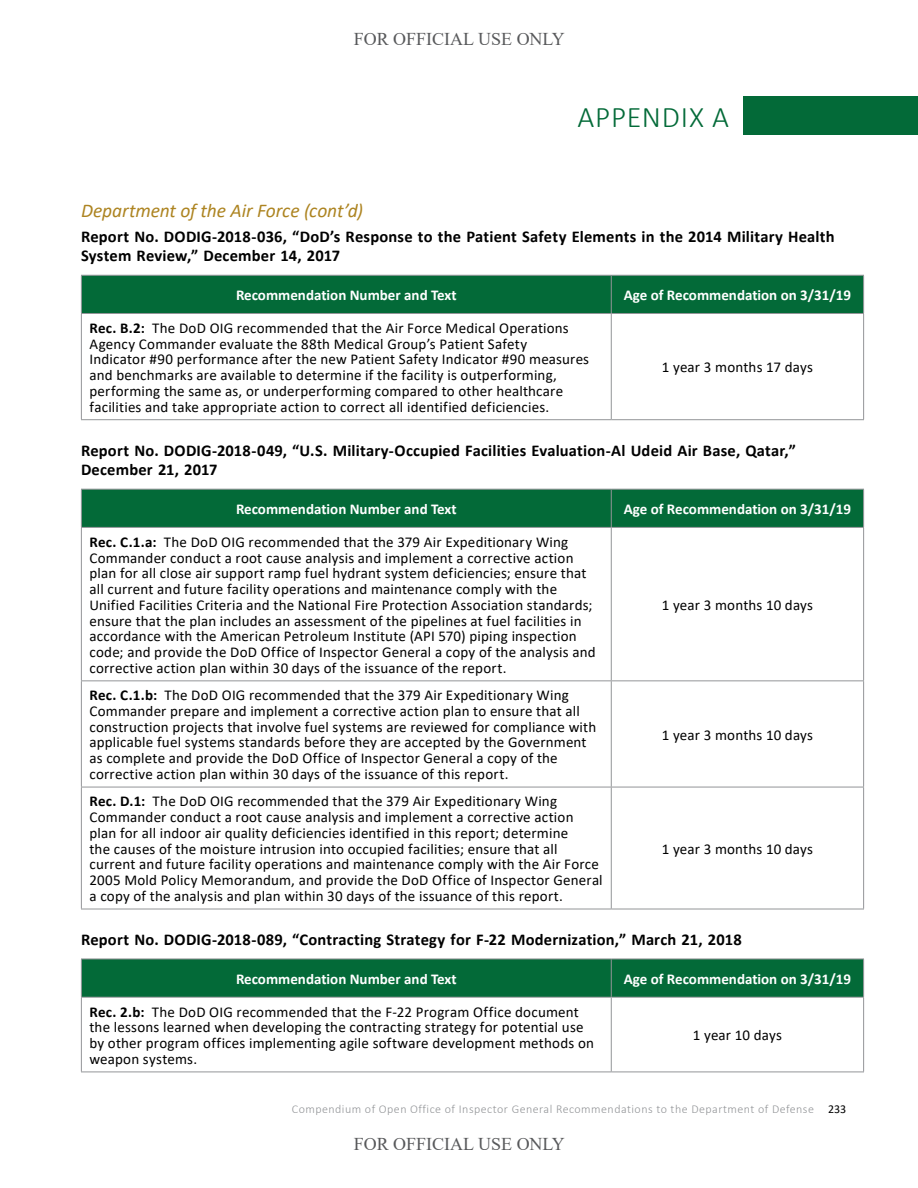
<style>
.page{position:relative;width:918px;height:1188px;background:#fff}
.page>*{position:absolute;margin:0;border:0;box-sizing:border-box;transform-origin:0 0}
.t1{font:300 30px "Calibri";letter-spacing:.025em;color:#036a38}
.t2{font:italic 19.5px "Calibri";letter-spacing:-.005em;color:#ad8421}
.t3{font:18px "Times New Roman";color:#58595b}
.Body_Bold_Not_Indent{font:700 16.5px/19.5px "Calibri";letter-spacing:.01em;color:#000}
.Table_-_Body_L_Rec_B{font:15px/15.8px "Calibri";letter-spacing:.015em;color:#000}
.Table_Header_1_REVER{font:700 15px "Calibri";color:#fff}
.t4{font:300 12px "Calibri";letter-spacing:.04em;color:#939598}
.s1{font-weight:700}
.s2{font-weight:400;color:#000}
</style>
<div class="page">
<div style="left:743px;top:96px;width:175px;height:39px;background:#036a38"></div>
<div style="left:82px;top:276px;width:781px;height:37px;background:#036a38"></div>
<hr style="left:81px;top:275px;width:530px;height:1px;background:#939598">
<hr style="left:81px;top:276px;width:1px;height:37px;background:#939598">
<hr style="left:611px;top:275px;width:253px;height:1px;background:#939598">
<hr style="left:611px;top:276px;width:1px;height:37px;background:#939598">
<hr style="left:863px;top:276px;width:1px;height:37px;background:#939598">
<hr style="left:81px;top:313px;width:530px;height:1px;background:#939598">
<hr style="left:81px;top:314px;width:1px;height:105px;background:#939598">
<hr style="left:611px;top:313px;width:253px;height:1px;background:#939598">
<hr style="left:611px;top:314px;width:1px;height:105px;background:#939598">
<hr style="left:863px;top:314px;width:1px;height:105px;background:#939598">
<hr style="left:81px;top:419px;width:530px;height:1px;background:#939598">
<hr style="left:611px;top:419px;width:253px;height:1px;background:#939598">
<div style="left:82px;top:490px;width:781px;height:37px;background:#036a38"></div>
<svg style="left:82px;top:528px;width:781px;height:381px"></svg>
<hr style="left:81px;top:489px;width:530px;height:1px;background:#939598">
<hr style="left:81px;top:490px;width:1px;height:37px;background:#939598">
<hr style="left:611px;top:489px;width:253px;height:1px;background:#939598">
<hr style="left:611px;top:490px;width:1px;height:37px;background:#939598">
<hr style="left:863px;top:490px;width:1px;height:37px;background:#939598">
<hr style="left:81px;top:527px;width:530px;height:1px;background:#939598">
<hr style="left:81px;top:528px;width:1px;height:152px;background:#939598">
<hr style="left:611px;top:527px;width:253px;height:1px;background:#939598">
<hr style="left:611px;top:528px;width:1px;height:152px;background:#939598">
<hr style="left:863px;top:528px;width:1px;height:152px;background:#939598">
<hr style="left:81px;top:680px;width:530px;height:1px;background:#939598">
<hr style="left:81px;top:681px;width:1px;height:106px;background:#939598">
<hr style="left:611px;top:680px;width:253px;height:1px;background:#939598">
<hr style="left:611px;top:681px;width:1px;height:106px;background:#939598">
<hr style="left:863px;top:681px;width:1px;height:106px;background:#939598">
<hr style="left:81px;top:787px;width:530px;height:1px;background:#939598">
<hr style="left:81px;top:787px;width:1px;height:122px;background:#939598">
<hr style="left:611px;top:787px;width:253px;height:1px;background:#939598">
<hr style="left:611px;top:787px;width:1px;height:122px;background:#939598">
<hr style="left:863px;top:787px;width:1px;height:122px;background:#939598">
<hr style="left:81px;top:909px;width:530px;height:1px;background:#939598">
<hr style="left:611px;top:909px;width:253px;height:1px;background:#939598">
<div style="left:82px;top:960px;width:781px;height:37px;background:#036a38"></div>
<svg style="left:82px;top:998px;width:781px;height:74px"></svg>
<hr style="left:81px;top:959px;width:530px;height:1px;background:#939598">
<hr style="left:81px;top:959px;width:1px;height:38px;background:#939598">
<hr style="left:611px;top:959px;width:253px;height:1px;background:#939598">
<hr style="left:611px;top:959px;width:1px;height:38px;background:#939598">
<hr style="left:863px;top:959px;width:1px;height:38px;background:#939598">
<hr style="left:81px;top:997px;width:530px;height:1px;background:#939598">
<hr style="left:81px;top:998px;width:1px;height:74px;background:#939598">
<hr style="left:611px;top:997px;width:253px;height:1px;background:#939598">
<hr style="left:611px;top:998px;width:1px;height:74px;background:#939598">
<hr style="left:863px;top:998px;width:1px;height:74px;background:#939598">
<hr style="left:81px;top:1072px;width:530px;height:1px;background:#939598">
<hr style="left:611px;top:1072px;width:253px;height:1px;background:#939598">
<p class="t3" style="left:354px;top:26px;width:213px">FOR OFFICIAL USE ONLY</p>
<h1 class="t1" style="left:577px;top:98px;width:153px">APPENDIX A</h1>
<h2 class="t2" style="left:81px;top:197px;width:284px">Department of the Air Force (cont’d)</h2>
<p class="Body_Bold_Not_Indent" style="left:81px;top:226px;width:755px">Report No. DODIG-2018-036, “DoD’s Response to the Patient Safety Elements in the 2014 Military Health<br>System Review,” December 14, 2017</p>
<p class="Table_Header_1_REVER" style="left:236px;top:284px;width:222px">Recommendation Number and Text</p>
<p class="Table_Header_1_REVER" style="left:624px;top:284px;width:229px">Age of Recommendation on 3/31/19</p>
<p class="Table_-_Body_L_Rec_B" style="left:89px;top:320px;width:501px"><span class="s1">Rec. B.2:</span> The DoD OIG recommended that the Air Force Medical Operations Agency Commander evaluate the 88th Medical Group’s Patient Safety<br>Indicator #90 performance after the new Patient Safety Indicator #90 measures and benchmarks are available to determine if the facility is outperforming, performing the same as, or underperforming compared to other healthcare facilities and take appropriate action to correct all identified deficiencies.</p>
<p class="Table_-_Body_L_Rec_B" style="left:662px;top:359px;width:153px">1 year 3 months 17 days</p>
<p class="Body_Bold_Not_Indent" style="left:81px;top:440px;width:716px">Report No. DODIG-2018-049, “U.S. Military-Occupied Facilities Evaluation-Al Udeid Air Base, Qatar,”<br>December 21, 2017</p>
<p class="Table_Header_1_REVER" style="left:236px;top:498px;width:222px">Recommendation Number and Text</p>
<p class="Table_Header_1_REVER" style="left:624px;top:498px;width:229px">Age of Recommendation on 3/31/19</p>
<p class="Table_-_Body_L_Rec_B" style="left:89px;top:534px;width:508px"><span class="s1">Rec. C.1.a:</span> The DoD OIG recommended that the 379 Air Expeditionary Wing Commander conduct a root cause analysis and implement a corrective action plan for all close air support ramp fuel hydrant system deficiencies; ensure that all current and future facility operations and maintenance comply with the Unified Facilities Criteria and the National Fire Protection Association standards; ensure that the plan includes an assessment of the pipelines at fuel facilities in accordance with the American Petroleum Institute (API 570) piping inspection code; and provide the DoD Office of Inspector General a copy of the analysis and corrective action plan within 30 days of the issuance of the report.</p>
<p class="Table_-_Body_L_Rec_B" style="left:662px;top:597px;width:153px">1 year 3 months 10 days</p>
<p class="Table_-_Body_L_Rec_B" style="left:89px;top:687px;width:508px"><span class="s1">Rec. C.1.b:</span> The DoD OIG recommended that the 379 Air Expeditionary Wing Commander prepare and implement a corrective action plan to ensure that all construction projects that involve fuel systems are reviewed for compliance with applicable fuel systems standards before they are accepted by the Government as complete and provide the DoD Office of Inspector General a copy of the corrective action plan within 30 days of the issuance of this report.</p>
<p class="Table_-_Body_L_Rec_B" style="left:89px;top:793px;width:515px"><span class="s1">Rec. D.1:</span> The DoD OIG recommended that the 379 Air Expeditionary Wing Commander conduct a root cause analysis and implement a corrective action plan for all indoor air quality deficiencies identified in this report; determine<br>the causes of the moisture intrusion into occupied facilities; ensure that all current and future facility operations and maintenance comply with the Air Force 2005 Mold Policy Memorandum, and provide the DoD Office of Inspector General a copy of the analysis and plan within 30 days of the issuance of this report.</p>
<p class="Table_-_Body_L_Rec_B" style="left:662px;top:726px;width:153px">1 year 3 months 10 days</p>
<p class="Table_-_Body_L_Rec_B" style="left:662px;top:840px;width:153px">1 year 3 months 10 days</p>
<p class="Body_Bold_Not_Indent" style="left:81px;top:930px;width:662px">Report No. DODIG-2018-089, “Contracting Strategy for F-22 Modernization,” March 21, 2018</p>
<p class="Table_Header_1_REVER" style="left:236px;top:968px;width:222px">Recommendation Number and Text</p>
<p class="Table_Header_1_REVER" style="left:624px;top:968px;width:229px">Age of Recommendation on 3/31/19</p>
<p class="Table_-_Body_L_Rec_B" style="left:89px;top:1003px;width:506px"><span class="s1">Rec. 2.b:</span> The DoD OIG recommended that the F-22 Program Office document the lessons learned when developing the contracting strategy for potential use by other program offices implementing agile software development methods on weapon systems.</p>
<p class="Table_-_Body_L_Rec_B" style="left:693px;top:1027px;width:91px">1 year 10 days</p>
<p class="t4" style="left:292px;top:1102px;width:556px">Compendium of Open Office of Inspector General Recommendations to the Department of Defense <span class="s2">233</span></p>
<p class="t3" style="left:354px;top:1131px;width:213px">FOR OFFICIAL USE ONLY</p>
</div>
